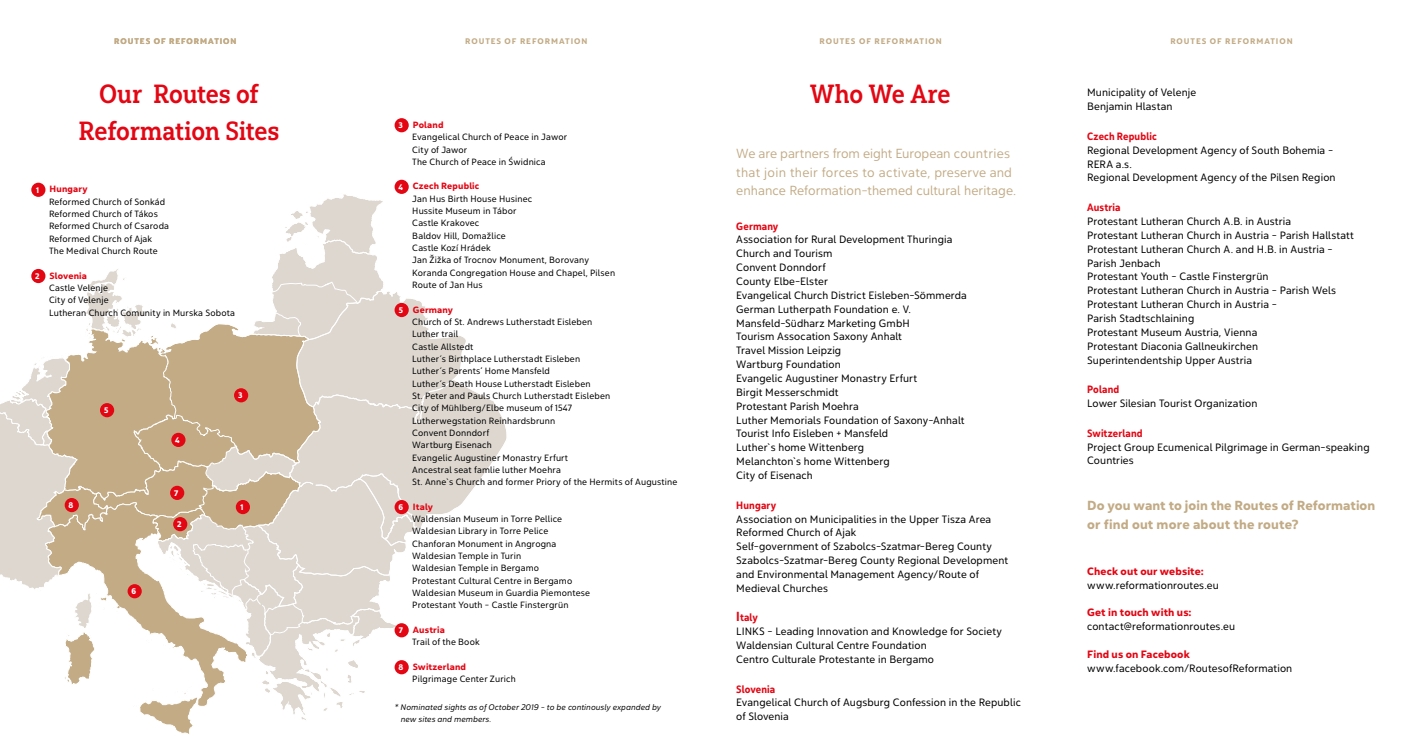
<style>
.page{position:relative;width:1407px;height:745px;background:#fff}
.page>*{position:absolute;margin:0;border:0;box-sizing:border-box;transform-origin:0 0}
.t1{font:26.25px/36.9px "Yorkten Slab Con Dem";letter-spacing:-.015em;color:#e30613;text-align:center}
.t2{font:13.12px/18.5px "Yorkten Nor Boo";letter-spacing:.005em;color:#c2ab85}
.t3{font:13.12px/18.5px "Yorkten Nor Bol";letter-spacing:.005em;color:#c2ab85}
.t4{font:10.62px/13.9px "Yorkten Nor Reg";letter-spacing:.01em;color:#000}
.t5{font:10.62px "Yorkten Con Dem";letter-spacing:.015em;color:#e30613}
.t6{font:10.62px "Yorkten Nor Bol";letter-spacing:.015em;color:#e30613}
.t7{font:9px/12.2px "Yorkten Nor Reg";letter-spacing:.015em;color:#000}
.t8{font:9px "Yorkten Nor Bol";letter-spacing:.02em;color:#e30613}
.t9{font:8.12px "Yorkten Nor Bol";letter-spacing:.12em;color:#c2ab85}
.t10{font:8.12px/12.2px "Yorkten Nor Reg It";letter-spacing:.015em;color:#000}
.t11{font:8.12px "Yorkten Nor Bol";color:#fff}
.s1{font-size:8.12px;color:#fff}
.s2{font-size:13.12px}
</style>
<div class="page">
<svg style="left:471px;top:390px;width:36px;height:101px"></svg>
<svg style="left:162px;top:722px;width:31px;height:12px"></svg>
<svg style="left:0;top:192px;width:471px;height:530px"></svg>
<div style="left:31px;top:182px;width:14px;height:15px;background:#e30613;border-radius:50%"></div>
<div style="left:31px;top:269px;width:14px;height:14px;background:#e30613;border-radius:50%"></div>
<div style="left:394px;top:118px;width:15px;height:14px;background:#e30613;border-radius:50%"></div>
<div style="left:394px;top:180px;width:15px;height:14px;background:#e30613;border-radius:50%"></div>
<div style="left:394px;top:303px;width:15px;height:14px;background:#e30613;border-radius:50%"></div>
<svg style="left:394px;top:499px;width:15px;height:15px"></svg>
<svg style="left:394px;top:622px;width:15px;height:15px"></svg>
<svg style="left:394px;top:659px;width:15px;height:15px"></svg>
<div style="left:236px;top:499px;width:14px;height:15px;background:#e30613;border-radius:50%"></div>
<div style="left:173px;top:516px;width:14px;height:15px;background:#e30613;border-radius:50%"></div>
<div style="left:234px;top:388px;width:14px;height:14px;background:#e30613;border-radius:50%"></div>
<div style="left:171px;top:432px;width:14px;height:14px;background:#e30613;border-radius:50%"></div>
<div style="left:100px;top:403px;width:14px;height:14px;background:#e30613;border-radius:50%"></div>
<div style="left:128px;top:583px;width:14px;height:15px;background:#e30613;border-radius:50%"></div>
<div style="left:170px;top:485px;width:14px;height:14px;background:#e30613;border-radius:50%"></div>
<div style="left:65px;top:497px;width:14px;height:15px;background:#e30613;border-radius:50%"></div>
<p class="t9" style="left:114px;top:36px;width:124px">ROUTES OF REFORMATION</p>
<h1 class="t1" style="left:79px;top:75px;width:202px">Our Routes of<br>Reformation Sites</h1>
<p class="t8" style="left:36px;top:183px;width:53px"><span class="s1">1</span> Hungary</p>
<p class="t7" style="left:49px;top:195px;width:122px">Reformed Church of Sonkád<br>Reformed Church of Tákos<br>Reformed Church of Csaroda<br>Reformed Church of Ajak<br>The Medival Church Route</p>
<p class="t8" style="left:35px;top:269px;width:53px"><span class="s1">2</span> Slovenia</p>
<p class="t7" style="left:49px;top:281px;width:187px">Castle Velenje<br>City of Velenje<br>Lutheran Church Comunity in Murska Sobota</p>
<p class="t11" style="left:104px;top:404px;width:6px">5</p>
<p class="t11" style="left:68px;top:499px;width:6px">8</p>
<p class="t11" style="left:131px;top:585px;width:6px">6</p>
<p class="t11" style="left:175px;top:434px;width:6px">4</p>
<p class="t11" style="left:174px;top:487px;width:6px">7</p>
<p class="t11" style="left:177px;top:518px;width:6px">2</p>
<p class="t11" style="left:238px;top:390px;width:6px">3</p>
<p class="t11" style="left:241px;top:501px;width:4px">1</p>
<p class="t9" style="left:465px;top:36px;width:124px">ROUTES OF REFORMATION</p>
<p class="t8" style="left:399px;top:119px;width:46px"><span class="s1">3</span> Poland</p>
<p class="t7" style="left:412px;top:131px;width:156px">Evangelical Church of Peace in Jawor<br>City of Jawor<br>The Church of Peace in Świdnica</p>
<p class="t8" style="left:398px;top:180px;width:82px"><span class="s1">4</span> Czech Republic</p>
<p class="t7" style="left:412px;top:192px;width:204px">Jan Hus Birth House Husinec<br>Hussite Museum in Tábor<br>Castle Krakovec<br>Baldov Hill, Domažlice<br>Castle Kozí Hrádek<br>Jan Žižka of Trocnov Monument, Borovany<br>Koranda Congregation House and Chapel, Pilsen<br>Route of Jan Hus</p>
<p class="t8" style="left:399px;top:303px;width:56px"><span class="s1">5</span> Germany</p>
<p class="t7" style="left:412px;top:315px;width:267px">Church of St. Andrews Lutherstadt Eisleben<br>Luther trail<br>Castle Allstedt<br>Luther´s Birthplace Lutherstadt Eisleben<br>Luther´s Parents‘ Home Mansfeld<br>Luther´s Death House Lutherstadt Eisleben<br>St. Peter and Pauls Church Lutherstadt Eisleben<br>City of Mühlberg/Elbe museum of 1547<br>Lutherwegstation Reinhardsbrunn<br>Convent Donndorf<br>Wartburg Eisenach<br>Evangelic Augustiner Monastry Erfurt<br>Ancestral seat famlie luther Moehra<br>St. Anne`s Church and former Priory of the Hermits of Augustine</p>
<p class="t8" style="left:398px;top:500px;width:36px"><span class="s1">6</span> Italy</p>
<p class="t7" style="left:412px;top:512px;width:179px">Waldensian Museum in Torre Pellice Waldesian Library in Torre Pelice Chanforan Monument in Angrogna Waldesian Temple in Turin<br>Waldesian Temple in Bergamo<br>Protestant Cultural Centre in Bergamo Waldesian Museum in Guardia Piemontese Protestant Youth - Castle Finstergrün</p>
<p class="t8" style="left:399px;top:623px;width:48px"><span class="s1">7</span> Austria</p>
<p class="t7" style="left:412px;top:635px;width:69px">Trail of the Book</p>
<p class="t8" style="left:398px;top:660px;width:69px"><span class="s1">8</span> Switzerland</p>
<p class="t7" style="left:412px;top:672px;width:105px">Pilgrimage Center Zurich</p>
<p class="t10" style="left:401px;top:700px;width:262px;text-indent:-6px">* Nominated sights as of October 2019 - to be continously expanded by new sites and members.</p>
<p class="t9" style="left:819px;top:36px;width:124px">ROUTES OF REFORMATION</p>
<p class="t9" style="left:1170px;top:36px;width:124px">ROUTES OF REFORMATION</p>
<h1 class="t1" style="left:810px;top:75px;width:142px">Who We Are</h1>
<p class="t2" style="left:736px;top:144px;width:281px">We are partners from eight European countries that join their forces to activate, preserve and enhance Reformation-themed cultural heritage.</p>
<p class="t5" style="left:736px;top:219px;width:44px">Germany</p>
<p class="t4" style="left:736px;top:232px;width:232px">Association for Rural Development Thuringia<br>Church and Tourism<br>Convent Donndorf<br>County Elbe-Elster<br>Evangelical Church District Eisleben-Sömmerda<br>German Lutherpath Foundation e. V.<br>Mansfeld-Südharz Marketing GmbH<br>Tourism Assocation Saxony Anhalt<br>Travel Mission Leipzig<br>Wartburg Foundation<br>Evangelic Augustiner Monastry Erfurt<br>Birgit Messerschmidt<br>Protestant Parish Moehra<br>Luther Memorials Foundation of Saxony-Anhalt<br>Tourist Info Eisleben + Mansfeld<br>Luther`s home Wittenberg<br>Melanchton`s home Wittenberg<br>City of Eisenach</p>
<p class="t5" style="left:736px;top:497px;width:41px">Hungary</p>
<p class="t4" style="left:736px;top:511px;width:273px">Association on Municipalities in the Upper Tisza Area Reformed Church of Ajak<br>Self-government of Szabolcs-Szatmar-Bereg County Szabolcs-Szatmar-Bereg County Regional Development and Environmental Management Agency/Route of Medieval Churches</p>
<p class="t5" style="left:736px;top:610px;width:23px"><span class="s2">I</span>taly</p>
<p class="t4" style="left:736px;top:624px;width:267px">LINKS - Leading Innovation and Knowledge for Society<br>Waldensian Cultural Centre Foundation<br>Centro Culturale Protestante in Bergamo</p>
<p class="t5" style="left:736px;top:681px;width:41px">Slovenia</p>
<p class="t4" style="left:736px;top:695px;width:286px">Evangelical Church of Augsburg Confession in the Republic of Slovenia</p>
<p class="t4" style="left:1087px;top:85px;width:111px">Municipality of Velenje<br>Benjamin Hlastan</p>
<p class="t5" style="left:1087px;top:129px;width:71px">Czech Republic</p>
<p class="t4" style="left:1087px;top:143px;width:250px">Regional Development Agency of South Bohemia -<br>RERA a.s.<br>Regional Development Agency of the Pilsen Region</p>
<p class="t5" style="left:1087px;top:200px;width:35px">Austria</p>
<p class="t4" style="left:1087px;top:214px;width:268px">Protestant Lutheran Church A.B. in Austria<br>Protestant Lutheran Church in Austria - Parish Hallstatt Protestant Lutheran Church A. and H.B. in Austria - Parish Jenbach<br>Protestant Youth - Castle Finstergrün<br>Protestant Lutheran Church in Austria - Parish Wels Protestant Lutheran Church in Austria -<br>Parish Stadtschlaining<br>Protestant Museum Austria, Vienna<br>Protestant Diaconia Gallneukirchen Superintendentship Upper Austria</p>
<p class="t5" style="left:1087px;top:382px;width:34px">Poland</p>
<p class="t4" style="left:1087px;top:396px;width:172px">Lower Silesian Tourist Organization</p>
<p class="t5" style="left:1087px;top:425px;width:57px">Switzerland</p>
<p class="t4" style="left:1087px;top:439px;width:284px">Project Group Ecumenical Pilgrimage in German-speaking<br>Countries</p>
<p class="t3" style="left:1087px;top:495px;width:290px">Do you want to join the Routes of Reformation or find out more about the route?</p>
<p class="t6" style="left:1087px;top:564px;width:118px">Check out our website:</p>
<p class="t4" style="left:1087px;top:577px;width:133px">www.reformationroutes.eu</p>
<p class="t6" style="left:1087px;top:605px;width:106px">Get in touch with us:</p>
<p class="t4" style="left:1087px;top:619px;width:149px">contact@reformationroutes.eu</p>
<p class="t6" style="left:1087px;top:647px;width:104px">Find us on Facebook</p>
<p class="t4" style="left:1087px;top:660px;width:207px">www.facebook.com/RoutesofReformation</p>
</div>
